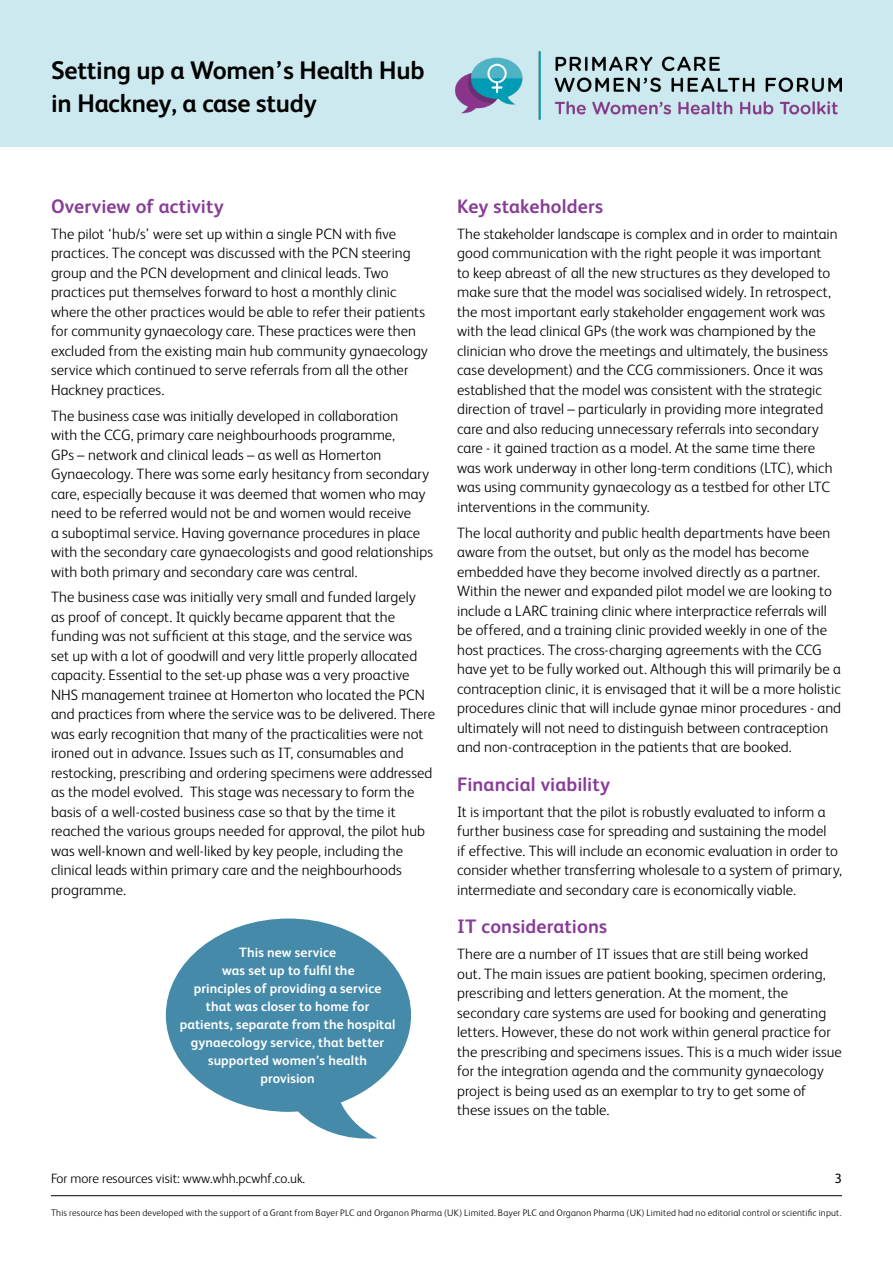
<style>
.page{position:relative;width:893px;height:1263px;background:#fff}
.page>*{position:absolute;margin:0;border:0;box-sizing:border-box;transform-origin:0 0}
.t1{font:700 25.5px/33px "FS Albert";letter-spacing:-.01em;color:#000}
.t2{font:700 19.5px "FS Albert";letter-spacing:.005em;color:#883d97}
.t3{font:300 15px/19.5px "FS Albert";letter-spacing:.005em;color:#000}
.t4{font:700 13.5px/18px "FS Albert";letter-spacing:.01em;color:#fff;text-align:center}
.t5{font:300 13.5px "FS Albert";color:#000}
.t6{font:13.5px "FS Albert";color:#000}
.t7{font:300 9.45px "FS Albert";letter-spacing:.02em;color:#000}
</style>
<div class="page">
<hr style="left:51px;top:1195px;width:791px;height:1px;background:#000">
<div style="left:0;top:0;width:893px;height:147px;background:#cbe9ef"></div>
<img style="left:455px;top:51px;width:387px;height:68px">
<svg style="left:166px;top:918px;width:245px;height:221px;fill:#458aa9"></svg>
<h1 class="t1" style="left:51px;top:52px;width:375px">Setting up a Women’s Health Hub in Hackney, a case study</h1>
<h2 class="t2" style="left:51px;top:193px;width:174px">Overview of activity</h2>
<p class="t3" style="left:51px;top:223px;width:378px">The pilot ‘hub/s’ were set up within a single PCN with five practices. The concept was discussed with the PCN steering group and the PCN development and clinical leads. Two practices put themselves forward to host a monthly clinic where the other practices would be able to refer their patients for community gynaecology care. These practices were then excluded from the existing main hub community gynaecology service which continued to serve referrals from all the other Hackney practices.</p>
<p class="t3" style="left:51px;top:405px;width:384px">The business case was initially developed in collaboration<br>with the CCG, primary care neighbourhoods programme,<br>GPs – network and clinical leads – as well as Homerton Gynaecology. There was some early hesitancy from secondary care, especially because it was deemed that women who may need to be referred would not be and women would receive<br>a suboptimal service. Having governance procedures in place with the secondary care gynaecologists and good relationships with both primary and secondary care was central.</p>
<p class="t3" style="left:51px;top:587px;width:385px">The business case was initially very small and funded largely<br>as proof of concept. It quickly became apparent that the funding was not sufficient at this stage, and the service was<br>set up with a lot of goodwill and very little properly allocated capacity. Essential to the set-up phase was a very proactive NHS management trainee at Homerton who located the PCN and practices from where the service was to be delivered. There was early recognition that many of the practicalities were not ironed out in advance. Issues such as IT, consumables and restocking, prescribing and ordering specimens were addressed as the model evolved. This stage was necessary to form the basis of a well-costed business case so that by the time it reached the various groups needed for approval, the pilot hub was well-known and well-liked by key people, including the clinical leads within primary care and the neighbourhoods programme.</p>
<p class="t4" style="left:180px;top:943px;width:217px">This new service<br>was set up to fulfil the<br>principles of providing a service that was closer to home for patients, separate from the hospital gynaecology service, that better supported women’s health provision</p>
<h2 class="t2" style="left:457px;top:193px;width:148px">Key stakeholders</h2>
<p class="t3" style="left:457px;top:223px;width:382px">The stakeholder landscape is complex and in order to maintain good communication with the right people it was important to keep abreast of all the new structures as they developed to make sure that the model was socialised widely. In retrospect, the most important early stakeholder engagement work was with the lead clinical GPs (the work was championed by the clinician who drove the meetings and ultimately, the business case development) and the CCG commissioners. Once it was established that the model was consistent with the strategic direction of travel – particularly in providing more integrated care and also reducing unnecessary referrals into secondary care - it gained traction as a model. At the same time there was work underway in other long-term conditions (LTC), which was using community gynaecology as a testbed for other LTC interventions in the community.</p>
<p class="t3" style="left:457px;top:522px;width:386px">The local authority and public health departments have been aware from the outset, but only as the model has become embedded have they become involved directly as a partner.<br>Within the newer and expanded pilot model we are looking to include a LARC training clinic where interpractice referrals will be offered, and a training clinic provided weekly in one of the host practices. The cross-charging agreements with the CCG have yet to be fully worked out. Although this will primarily be a contraception clinic, it is envisaged that it will be a more holistic procedures clinic that will include gynae minor procedures - and ultimately will not need to distinguish between contraception and non-contraception in the patients that are booked.</p>
<h2 class="t2" style="left:457px;top:771px;width:154px">Financial viability</h2>
<p class="t3" style="left:457px;top:801px;width:386px">It is important that the pilot is robustly evaluated to inform a further business case for spreading and sustaining the model<br>if effective. This will include an economic evaluation in order to consider whether transferring wholesale to a system of primary, intermediate and secondary care is economically viable.</p>
<h2 class="t2" style="left:457px;top:913px;width:152px">IT considerations</h2>
<p class="t3" style="left:457px;top:943px;width:386px">There are a number of IT issues that are still being worked<br>out. The main issues are patient booking, specimen ordering, prescribing and letters generation. At the moment, the secondary care systems are used for booking and generating letters. However, these do not work within general practice for the prescribing and specimens issues. This is a much wider issue for the integration agenda and the community gynaecology project is being used as an exemplar to try to get some of these issues on the table.</p>
<p class="t5" style="left:51px;top:1169px;width:256px">For more resources visit: www.whh.pcwhf.co.uk.</p>
<p class="t6" style="left:834px;top:1169px;width:9px">3</p>
<p class="t7" style="left:51px;top:1207px;width:792px">This resource has been developed with the support of a Grant from Bayer PLC and Organon Pharma (UK) Limited. Bayer PLC and Organon Pharma (UK) Limited had no editorial control or scientific input.</p>
</div>
